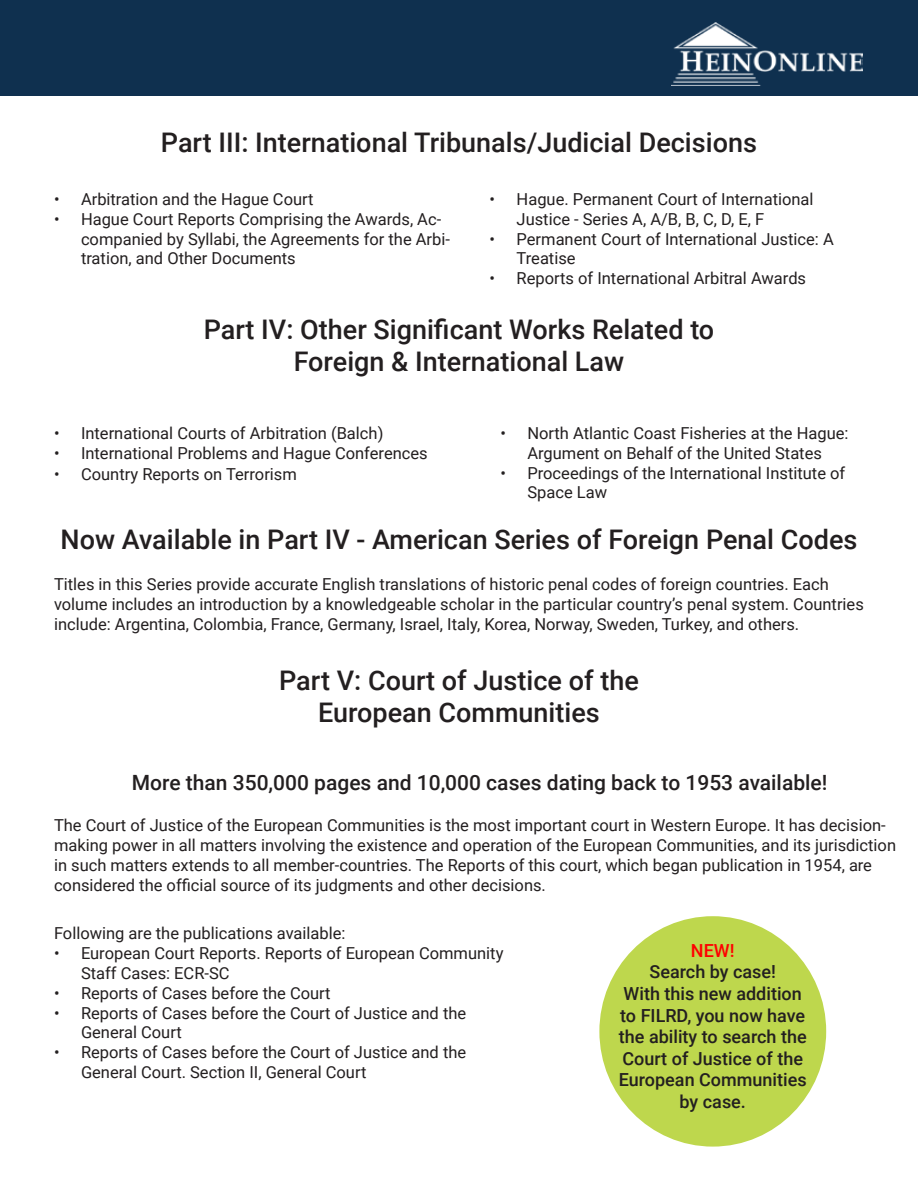
<style>
.page{position:relative;width:918px;height:1188px;background:#fff}
.page>*{position:absolute;margin:0;border:0;box-sizing:border-box;transform-origin:0 0}
.t1{font:500 27px "Roboto";color:#231f20}
.t2{font:500 21px "Roboto";color:#231f20}
.t3{font:500 18px/21.6px "Roboto";color:#231f20;text-align:center}
.t4{font:500 18px "Roboto";color:#f00}
.t5{font:16.5px/19.8px "Roboto";color:#231f20}
</style>
<div class="page">
<div style="left:1px;top:0;width:917px;height:95px;background:#0f304f"></div>
<hr style="left:0;top:0;width:1px;height:95px;background:#0f304f">
<img style="left:671px;top:22px;width:191px;height:64px">
<div style="left:604px;top:921px;width:218px;height:221px;background:#bed74d;border-radius:50%"></div>
<div style="left:599px;top:916px;width:227px;height:231px;border:9px solid #bed74d;border-radius:50%"></div>
<p class="t1" style="left:161px;top:123px;width:598px">Part III: International Tribunals/Judicial Decisions</p>
<p class="t5" style="left:54px;top:189px;width:261px">• Arbitration and the Hague Court</p>
<p class="t5" style="left:81px;top:208px;width:371px;text-indent:-27px">• Hague Court Reports Comprising the Awards, Ac&shy;companied by Syllabi, the Agreements for the Arbi&shy;tration, and Other Documents</p>
<p class="t5" style="left:517px;top:189px;width:298px;text-indent:-27px">• Hague. Permanent Court of International<br>Justice - Series A, A/B, B, C, D, E, F</p>
<p class="t5" style="left:517px;top:228px;width:319px;text-indent:-27px">• Permanent Court of International Justice: A<br>Treatise</p>
<p class="t5" style="left:490px;top:268px;width:318px">• Reports of International Arbitral Awards</p>
<p class="t1" style="left:204px;top:310px;width:512px">Part IV: Other Significant Works Related to</p>
<p class="t1" style="left:294px;top:343px;width:332px">Foreign &amp; International Law</p>
<p class="t5" style="left:54px;top:423px;width:331px">• International Courts of Arbitration (Balch)</p>
<p class="t5" style="left:54px;top:442px;width:375px">• International Problems and Hague Conferences</p>
<p class="t5" style="left:54px;top:464px;width:244px">• Country Reports on Terrorism</p>
<p class="t5" style="left:500px;top:423px;width:350px;text-align:center">• North Atlantic Coast Fisheries at the Hague:<br>Argument on Behalf of the United States</p>
<p class="t5" style="left:527px;top:462px;width:319px;text-indent:-27px">• Proceedings of the International Institute of<br>Space Law</p>
<p class="t1" style="left:61px;top:520px;width:798px">Now Available in Part IV - American Series of Foreign Penal Codes</p>
<p class="t5" style="left:54px;top:574px;width:811px">Titles in this Series provide accurate English translations of historic penal codes of foreign countries. Each volume includes an introduction by a knowledgeable scholar in the particular country’s penal system. Countries include: Argentina, Colombia, France, Germany, Israel, Italy, Korea, Norway, Sweden, Turkey, and others.</p>
<p class="t1" style="left:279px;top:661px;width:361px">Part V: Court of Justice of the</p>
<p class="t1" style="left:318px;top:694px;width:283px">European Communities</p>
<p class="t2" style="left:132px;top:768px;width:697px">More than 350,000 pages and 10,000 cases dating back to 1953 available!</p>
<p class="t5" style="left:54px;top:815px;width:844px">The Court of Justice of the European Communities is the most important court in Western Europe. It has decision&shy;making power in all matters involving the existence and operation of the European Communities, and its jurisdiction in such matters extends to all member-countries. The Reports of this court, which began publication in 1954, are considered the official source of its judgments and other decisions.</p>
<p class="t5" style="left:54px;top:923px;width:293px">Following are the publications available:</p>
<p class="t5" style="left:81px;top:943px;width:424px;text-indent:-27px">• European Court Reports. Reports of European Community<br>Staff Cases: ECR-SC</p>
<p class="t5" style="left:54px;top:982px;width:278px">• Reports of Cases before the Court</p>
<p class="t5" style="left:81px;top:1002px;width:387px;text-indent:-27px">• Reports of Cases before the Court of Justice and the<br>General Court</p>
<p class="t5" style="left:81px;top:1042px;width:387px;text-indent:-27px">• Reports of Cases before the Court of Justice and the<br>General Court. Section II, General Court</p>
<p class="t4" style="left:691px;top:938px;width:45px">NEW!</p>
<p class="t3" style="left:650px;top:960px;width:128px">Search by case!</p>
<p class="t3" style="left:619px;top:982px;width:189px">With this new addition to FILRD, you now have the ability to search the<br>Court of Justice of the<br>European Communities by case.</p>
</div>
